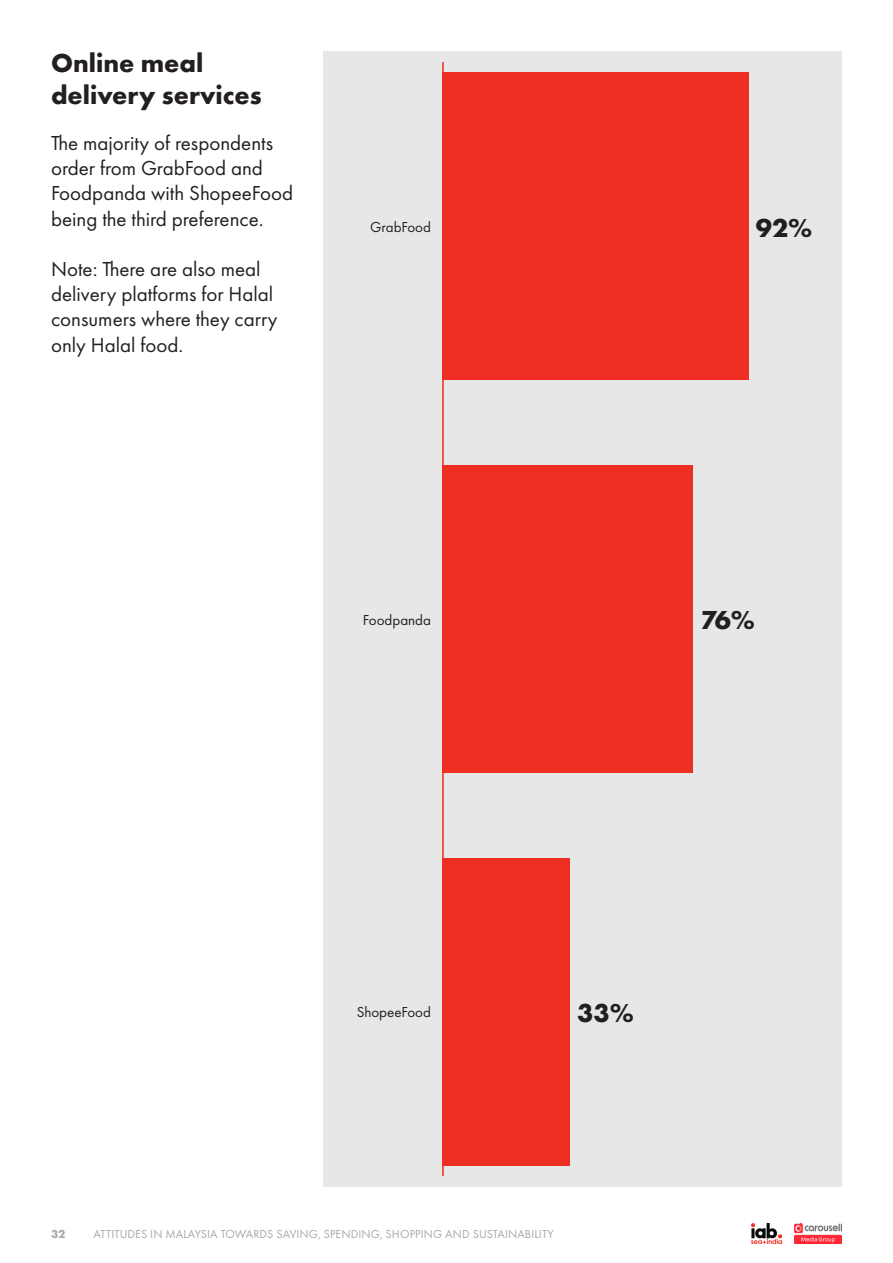
<style>
.page{position:relative;width:893px;height:1263px;background:#fff}
.page>*{position:absolute;margin:0;border:0;box-sizing:border-box;transform-origin:0 0}
.t1{font:700 27px/32.4px "Futura PT";color:#231f20}
.t2{font:21px/25.2px "Futura PT";color:#231f20}
.t3{font:15px "Futura PT";color:#231f20}
.t4{font:12px "Futura PT";letter-spacing:.01em;color:#a8a9ad}
.t5{font:700 12px "Futura PT";color:#a8a9ad}
</style>
<div class="page">
<img style="left:795px;top:1224px;width:47px;height:19px">
<img style="left:751px;top:1223px;width:30px;height:21px">
<div style="left:323px;top:51px;width:519px;height:1136px;background:#e7e7e7"></div>
<hr style="left:442px;top:62px;width:2px;height:1114px;background:#ee2e22">
<div style="left:442px;top:858px;width:128px;height:307px;background:#ee2e22"></div>
<div style="left:442px;top:465px;width:251px;height:308px;background:#ee2e22"></div>
<div style="left:442px;top:73px;width:306px;height:307px;background:#ee2e22"></div>
<p class="t1" style="left:51px;top:46px;width:212px">Online meal delivery services</p>
<p class="t2" style="left:51px;top:130px;width:244px">The majority of respondents order from GrabFood and<br>Foodpanda with ShopeeFood being the third preference.</p>
<p class="t2" style="left:51px;top:256px;width:228px">Note: There are also meal delivery platforms for Halal consumers where they carry only Halal food.</p>
<p class="t3" style="left:370px;top:218px;width:62px">GrabFood</p>
<p class="t1" style="left:756px;top:211px;width:58px">92%</p>
<p class="t3" style="left:363px;top:611px;width:70px">Foodpanda</p>
<p class="t1" style="left:701px;top:603px;width:56px">76%</p>
<p class="t3" style="left:357px;top:1003px;width:76px">ShopeeFood</p>
<p class="t1" style="left:577px;top:996px;width:58px">33%</p>
<p class="t5" style="left:51px;top:1226px;width:16px">32</p>
<p class="t4" style="left:94px;top:1226px;width:462px">ATTITUDES IN MALAYSIA TOWARDS SAVING, SPENDING, SHOPPING AND SUSTAINABILITY</p>
</div>
